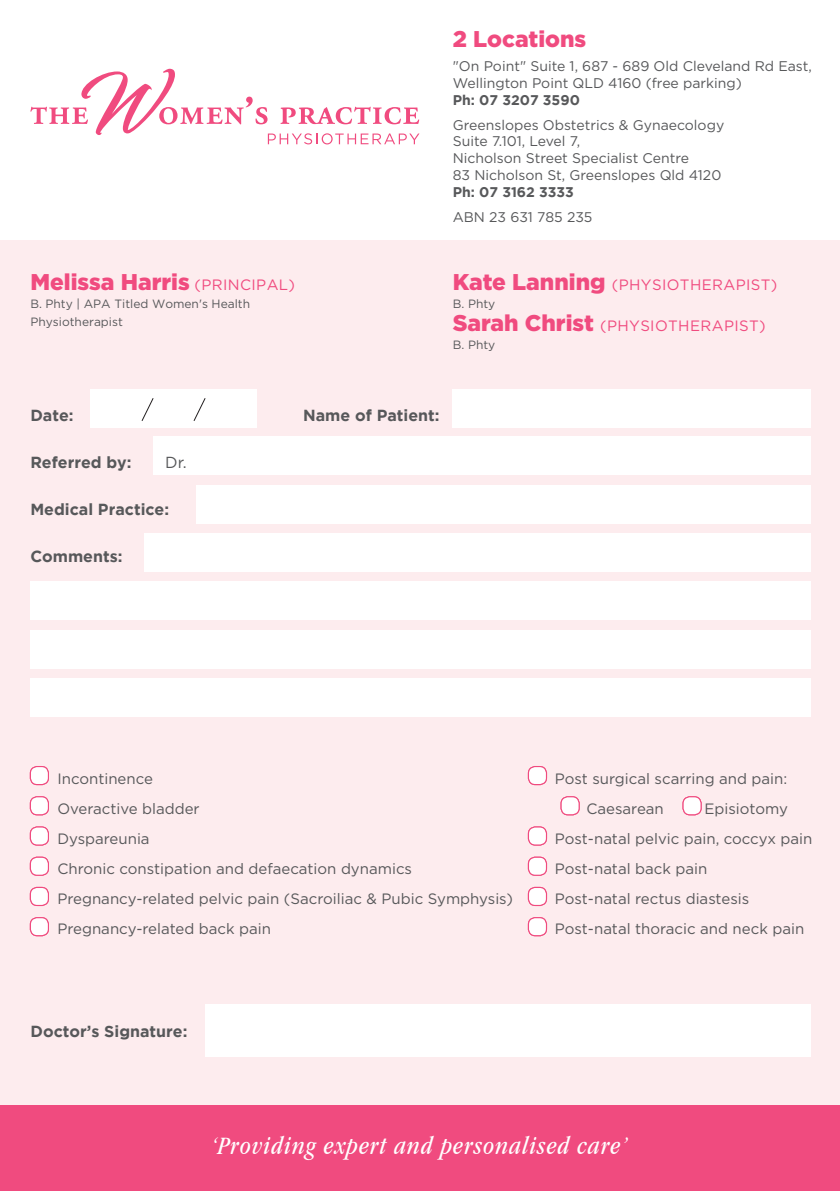
<style>
.page{position:relative;width:840px;height:1191px;background:#fff}
.page>*{position:absolute;margin:0;border:0;box-sizing:border-box;transform-origin:0 0}
.t1{font:italic condensed 26px "Garamond IT Cby BT";letter-spacing:.04em;color:#fff}
.t2{font:900 22.8px "Gotham";color:#f04b7f}
.t3{font:700 16px "Gotham";color:#57585a}
.t4{font:16px "Gotham";color:#57585a}
.t5{font:15px/30px "Gotham";color:#57585a}
.t6{font:15px "Gotham";letter-spacing:.025em;color:#f04b7f}
.t7{font:14px/16.8px "Gotham";color:#57585a}
.t8{font:700 14px "Gotham";color:#57585a}
.t9{font:12px/18px "Gotham";color:#57585a}
.s1{font-weight:400;font-size:15px}
.s2{font-weight:900;font-size:22.8px}
</style>
<div class="page">
<div style="left:0;top:240px;width:839px;height:951px;background:#fdecee"></div>
<div style="left:0;top:1105px;width:839px;height:86px;background:#f04b7f"></div>
<div style="left:90px;top:390px;width:167px;height:38px;background:#fff"></div>
<div style="left:452px;top:390px;width:358px;height:38px;background:#fff"></div>
<svg style="left:141px;top:398px;width:13px;height:23px"></svg>
<svg style="left:193px;top:398px;width:13px;height:23px"></svg>
<div style="left:30px;top:766px;width:18px;height:18px;background:#fff;border-radius:7px"></div>
<div style="left:30px;top:766px;width:19px;height:19px;border:1px solid #f04b7f;border-radius:7px"></div>
<div style="left:30px;top:796px;width:18px;height:18px;background:#fff;border-radius:7px"></div>
<div style="left:30px;top:796px;width:19px;height:19px;border:1px solid #f04b7f;border-radius:7px"></div>
<div style="left:30px;top:827px;width:18px;height:18px;background:#fff;border-radius:7px"></div>
<div style="left:30px;top:826px;width:19px;height:19px;border:1px solid #f04b7f;border-radius:7px"></div>
<div style="left:30px;top:857px;width:18px;height:18px;background:#fff;border-radius:7px"></div>
<div style="left:30px;top:856px;width:19px;height:19px;border:1px solid #f04b7f;border-radius:7px"></div>
<div style="left:30px;top:887px;width:18px;height:18px;background:#fff;border-radius:7px"></div>
<div style="left:30px;top:887px;width:19px;height:19px;border:1px solid #f04b7f;border-radius:7px"></div>
<div style="left:30px;top:917px;width:18px;height:18px;background:#fff;border-radius:7px"></div>
<div style="left:30px;top:917px;width:19px;height:19px;border:1px solid #f04b7f;border-radius:7px"></div>
<div style="left:528px;top:766px;width:18px;height:18px;background:#fff;border-radius:7px"></div>
<div style="left:527px;top:766px;width:19px;height:19px;border:1px solid #f04b7f;border-radius:7px"></div>
<div style="left:560px;top:796px;width:18px;height:18px;background:#fff;border-radius:7px"></div>
<div style="left:560px;top:796px;width:19px;height:19px;border:1px solid #f04b7f;border-radius:7px"></div>
<div style="left:682px;top:796px;width:18px;height:18px;background:#fff;border-radius:7px"></div>
<div style="left:682px;top:796px;width:19px;height:19px;border:1px solid #f04b7f;border-radius:7px"></div>
<div style="left:528px;top:827px;width:18px;height:18px;background:#fff;border-radius:7px"></div>
<div style="left:527px;top:826px;width:19px;height:19px;border:1px solid #f04b7f;border-radius:7px"></div>
<div style="left:528px;top:857px;width:18px;height:18px;background:#fff;border-radius:7px"></div>
<div style="left:527px;top:856px;width:19px;height:19px;border:1px solid #f04b7f;border-radius:7px"></div>
<div style="left:528px;top:887px;width:18px;height:18px;background:#fff;border-radius:7px"></div>
<div style="left:527px;top:887px;width:19px;height:19px;border:1px solid #f04b7f;border-radius:7px"></div>
<div style="left:528px;top:917px;width:18px;height:18px;background:#fff;border-radius:7px"></div>
<div style="left:527px;top:917px;width:19px;height:19px;border:1px solid #f04b7f;border-radius:7px"></div>
<div style="left:153px;top:437px;width:657px;height:38px;background:#fff"></div>
<div style="left:196px;top:485px;width:614px;height:38px;background:#fff"></div>
<div style="left:144px;top:533px;width:666px;height:38px;background:#fff"></div>
<div style="left:30px;top:581px;width:780px;height:39px;background:#fff"></div>
<div style="left:30px;top:630px;width:780px;height:38px;background:#fff"></div>
<div style="left:30px;top:678px;width:780px;height:38px;background:#fff"></div>
<div style="left:205px;top:1003px;width:605px;height:53px;background:#fff"></div>
<svg style="left:30px;top:69px;width:389px;height:75px"></svg>
<h2 class="t2" style="left:452px;top:25px;width:135px">2 Locations</h2>
<h2 class="t2" style="left:30px;top:268px;width:266px">Melissa Harris <span class="s1">(PRINCIPAL)</span></h2>
<p class="t9" style="left:30px;top:294px;width:221px">B. Phty | APA Titled Women's Health<br>Physiotherapist</p>
<p class="t7" style="left:452px;top:58px;width:360px">"On Point" Suite 1, 687 - 689 Old Cleveland Rd East,<br>Wellington Point QLD 4160 (free parking)</p>
<p class="t8" style="left:452px;top:92px;width:129px">Ph: 07 3207 3590</p>
<p class="t7" style="left:452px;top:116px;width:273px">Greenslopes Obstetrics &amp; Gynaecology Suite 7.101, Level 7,<br>Nicholson Street Specialist Centre<br>83 Nicholson St, Greenslopes Qld 4120</p>
<p class="t8" style="left:452px;top:184px;width:123px">Ph: 07 3162 3333</p>
<p class="t7" style="left:452px;top:208px;width:141px">ABN 23 631 785 235</p>
<p class="t6" style="left:452px;top:275px;width:326px"><span class="s2">Kate Lanning</span> (PHYSIOTHERAPIST)</p>
<p class="t9" style="left:452px;top:294px;width:44px">B. Phty</p>
<p class="t6" style="left:452px;top:316px;width:314px"><span class="s2">Sarah Christ</span> (PHYSIOTHERAPIST)</p>
<p class="t9" style="left:452px;top:335px;width:44px">B. Phty</p>
<p class="t3" style="left:30px;top:406px;width:45px">Date:</p>
<p class="t3" style="left:30px;top:453px;width:103px">Referred by:</p>
<p class="t4" style="left:165px;top:452px;width:23px">Dr.</p>
<p class="t3" style="left:30px;top:500px;width:140px">Medical Practice:</p>
<p class="t3" style="left:30px;top:547px;width:94px">Comments:</p>
<p class="t3" style="left:303px;top:406px;width:138px">Name of Patient:</p>
<p class="t5" style="left:57px;top:763px;width:457px">Incontinence<br>Overactive bladder<br>Dyspareunia<br>Chronic constipation and defaecation dynamics<br>Pregnancy-related pelvic pain (Sacroiliac &amp; Pubic Symphysis)<br>Pregnancy-related back pain</p>
<p class="t5" style="left:586px;top:763px;width:202px;text-indent:-32px">Post surgical scarring and pain:<br>Caesarean</p>
<p class="t5" style="left:554px;top:793px;width:259px;text-indent:149px">Episiotomy<br>Post-natal pelvic pain, coccyx pain<br>Post-natal back pain<br>Post-natal rectus diastesis<br>Post-natal thoracic and neck pain</p>
<p class="t3" style="left:31px;top:1022px;width:158px">Doctor’s Signature:</p>
<h1 class="t1" style="left:211px;top:1130px;width:417px">‘Providing expert and personalised care’</h1>
</div>
